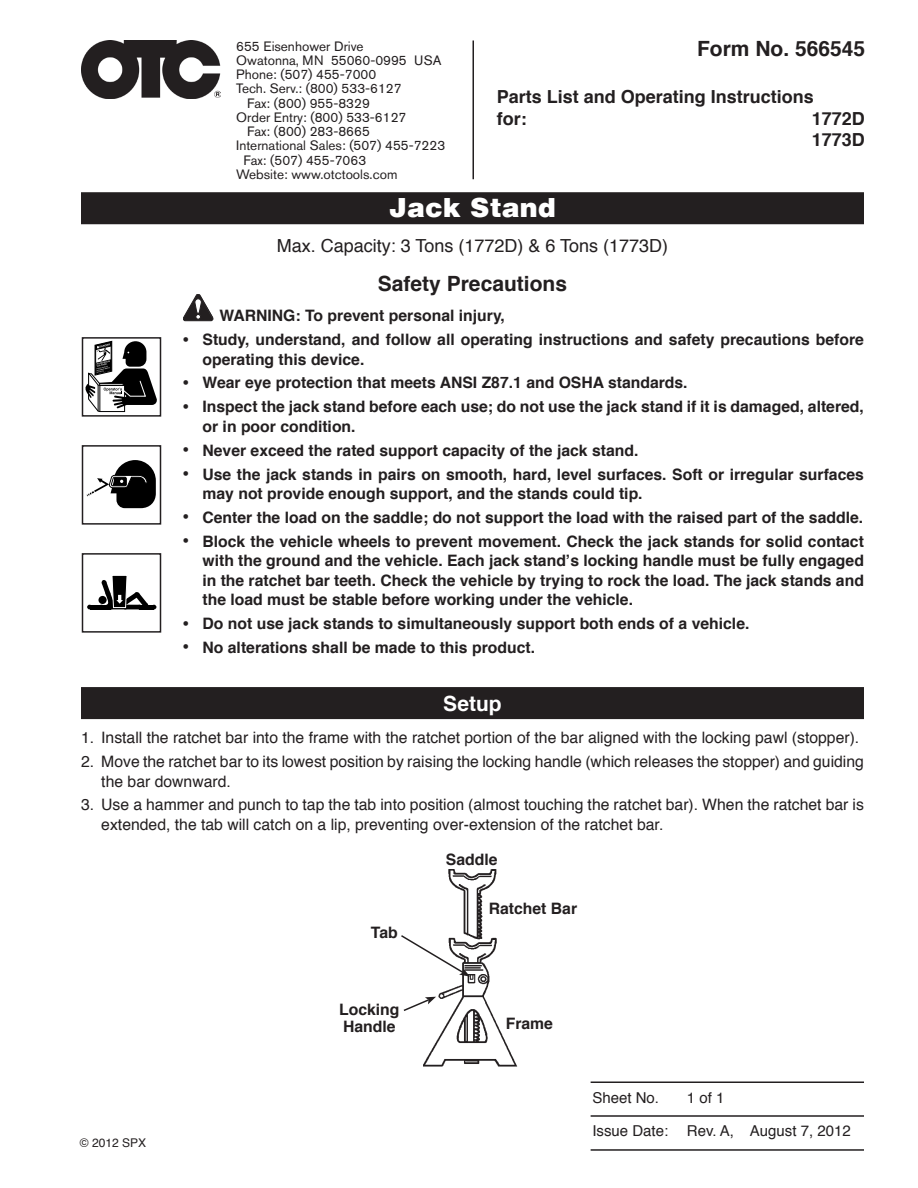
<style>
.page{position:relative;width:918px;height:1188px;background:#fff}
.page>*{position:absolute;margin:0;border:0;box-sizing:border-box;transform-origin:0 0}
.Headline{font:900 27px "Helvetica";color:#fff}
.Subhead_1{font:700 21px "Helvetica";color:#231f20}
.Subhead_1-2{font:700 21px "Helvetica";color:#fff}
.t1{font:700 18px/21.6px "Helvetica";color:#231f20}
.t2{font:18px "Helvetica";color:#231f20}
.Warnings{font:700 15.75px/19.5px "Helvetica";color:#231f20}
.Indent{font:15.75px/19.5px "Helvetica";color:#231f20}
.Callouts{font:700 15.75px/16.5px "Helvetica";color:#231f20}
.t3{font:15px "Helvetica";color:#231f20}
.t4{font:13.5px "Akzidenz Grotesk BE";color:#231f20}
.t5{font:12px "Helvetica";color:#231f20}
.s1{font-size:21px}
</style>
<div class="page">
<hr style="left:591px;top:1082px;width:273px;height:1px;background:#231f20">
<hr style="left:591px;top:1149px;width:273px;height:2px;background:#231f20">
<hr style="left:591px;top:1115px;width:273px;height:2px;background:#231f20">
<hr style="left:472px;top:40px;width:2px;height:139px;background:#231f20">
<svg style="left:183px;top:294px;width:30px;height:27px"></svg>
<div style="left:82px;top:337px;width:79px;height:80px;border:2px solid #231f20"></div>
<div style="left:82px;top:445px;width:79px;height:80px;border:2px solid #231f20"></div>
<div style="left:82px;top:553px;width:79px;height:80px;border:2px solid #231f20"></div>
<svg style="left:84px;top:341px;width:73px;height:71px"></svg>
<svg style="left:87px;top:460px;width:69px;height:48px"></svg>
<svg style="left:87px;top:605px;width:3px;height:4px"></svg>
<hr style="left:90px;top:605px;width:12px;height:4px;background:#000">
<svg style="left:98px;top:575px;width:58px;height:34px"></svg>
<img style="left:424px;top:869px;width:93px;height:197px">
<svg style="left:401px;top:934px;width:69px;height:43px"></svg>
<svg style="left:403px;top:997px;width:33px;height:15px"></svg>
<div style="left:82px;top:193px;width:781px;height:31px;background:#231f20"></div>
<div style="left:81px;top:192px;width:783px;height:32px;border:2px solid #231f20"></div>
<div style="left:82px;top:688px;width:781px;height:30px;background:#231f20"></div>
<div style="left:81px;top:687px;width:783px;height:32px;border:2px solid #231f20"></div>
<img style="left:81px;top:41px;width:139px;height:57px">
<p class="t4" style="left:236px;top:38px;width:129px">655 Eisenhower Drive</p>
<p class="t4" style="left:236px;top:52px;width:207px">Owatonna, MN 55060-0995 USA</p>
<p class="t4" style="left:236px;top:66px;width:142px">Phone: (507) 455-7000</p>
<p class="t4" style="left:236px;top:81px;width:167px">Tech. Serv.: (800) 533-6127</p>
<p class="t4" style="left:247px;top:95px;width:124px">Fax: (800) 955-8329</p>
<p class="t4" style="left:236px;top:109px;width:172px">Order Entry: (800) 533-6127</p>
<p class="t4" style="left:247px;top:123px;width:124px">Fax: (800) 283-8665</p>
<p class="t4" style="left:236px;top:138px;width:211px">International Sales: (507) 455-7223</p>
<p class="t4" style="left:244px;top:152px;width:124px">Fax: (507) 455-7063</p>
<p class="t4" style="left:236px;top:166px;width:163px">Website: www.otctools.com</p>
<p class="Headline" style="left:389px;top:192px;width:168px">Jack Stand</p>
<p class="t2" style="left:277px;top:232px;width:393px">Max. Capacity: 3 Tons (1772D) &amp; 6 Tons (1773D)</p>
<p class="Subhead_1" style="left:378px;top:267px;width:191px">Safety Precautions</p>
<p class="Warnings" style="left:219px;top:306px;width:287px">WARNING: To prevent personal injury,</p>
<p class="Warnings" style="left:202px;top:330px;width:663px;text-indent:-20px"><span class="s1">•</span> Study, understand, and follow all operating instructions and safety precautions before operating this device.</p>
<p class="Warnings" style="left:182px;top:373px;width:507px"><span class="s1">•</span> Wear eye protection that meets ANSI Z87.1 and OSHA standards.</p>
<p class="Warnings" style="left:202px;top:397px;width:663px;text-indent:-20px"><span class="s1">•</span> Inspect the jack stand before each use; do not use the jack stand if it is damaged, altered, or in poor condition.</p>
<p class="Warnings" style="left:182px;top:441px;width:458px"><span class="s1">•</span> Never exceed the rated support capacity of the jack stand.</p>
<p class="Warnings" style="left:202px;top:464px;width:663px;text-indent:-20px"><span class="s1">•</span> Use the jack stands in pairs on smooth, hard, level surfaces. Soft or irregular surfaces may not provide enough support, and the stands could tip.</p>
<p class="Warnings" style="left:182px;top:508px;width:683px"><span class="s1">•</span> Center the load on the saddle; do not support the load with the raised part of the saddle.</p>
<p class="Warnings" style="left:202px;top:532px;width:663px;text-align:justify;text-indent:-20px"><span class="s1">•</span> Block the vehicle wheels to prevent movement. Check the jack stands for solid contact with the ground and the vehicle. Each jack stand’s locking handle must be fully engaged in the ratchet bar teeth. Check the vehicle by trying to rock the load. The jack stands and the load must be stable before working under the vehicle.</p>
<p class="Warnings" style="left:182px;top:614px;width:569px"><span class="s1">•</span> Do not use jack stands to simultaneously support both ends of a vehicle.</p>
<p class="Warnings" style="left:182px;top:638px;width:354px"><span class="s1">•</span> No alterations shall be made to this product.</p>
<p class="Subhead_1-2" style="left:443px;top:686px;width:60px">Setup</p>
<p class="Indent" style="left:81px;top:728px;width:780px">1. Install the ratchet bar into the frame with the ratchet portion of the bar aligned with the locking pawl (stopper).</p>
<p class="Indent" style="left:101px;top:752px;width:764px;text-indent:-20px">2. Move the ratchet bar to its lowest position by raising the locking handle (which releases the stopper) and guiding the bar downward.</p>
<p class="Indent" style="left:101px;top:796px;width:764px;text-indent:-20px">3. Use a hammer and punch to tap the tab into position (almost touching the ratchet bar). When the ratchet bar is extended, the tab will catch on a lip, preventing over-extension of the ratchet bar.</p>
<p class="Subhead_1" style="left:697px;top:32px;width:170px">Form No. 566545</p>
<p class="t1" style="left:497px;top:86px;width:319px">Parts List and Operating Instructions for:</p>
<p class="t1" style="left:812px;top:108px;width:55px">1772D</p>
<p class="t1" style="left:812px;top:129px;width:55px">1773D</p>
<p class="t5" style="left:80px;top:1134px;width:68px">© 2012 SPX</p>
<p class="Callouts" style="left:371px;top:924px;width:28px">Tab</p>
<p class="Callouts" style="left:339px;top:1002px;width:62px">Locking<br>Handle</p>
<p class="Callouts" style="left:446px;top:851px;width:53px">Saddle</p>
<p class="Callouts" style="left:489px;top:901px;width:90px">Ratchet Bar</p>
<p class="Callouts" style="left:506px;top:1016px;width:49px">Frame</p>
<p class="t3" style="left:592px;top:1086px;width:68px">Sheet No.</p>
<p class="t3" style="left:687px;top:1086px;width:39px">1 of 1</p>
<p class="t3" style="left:592px;top:1119px;width:260px">Issue Date: Rev. A, August 7, 2012</p>
</div>
